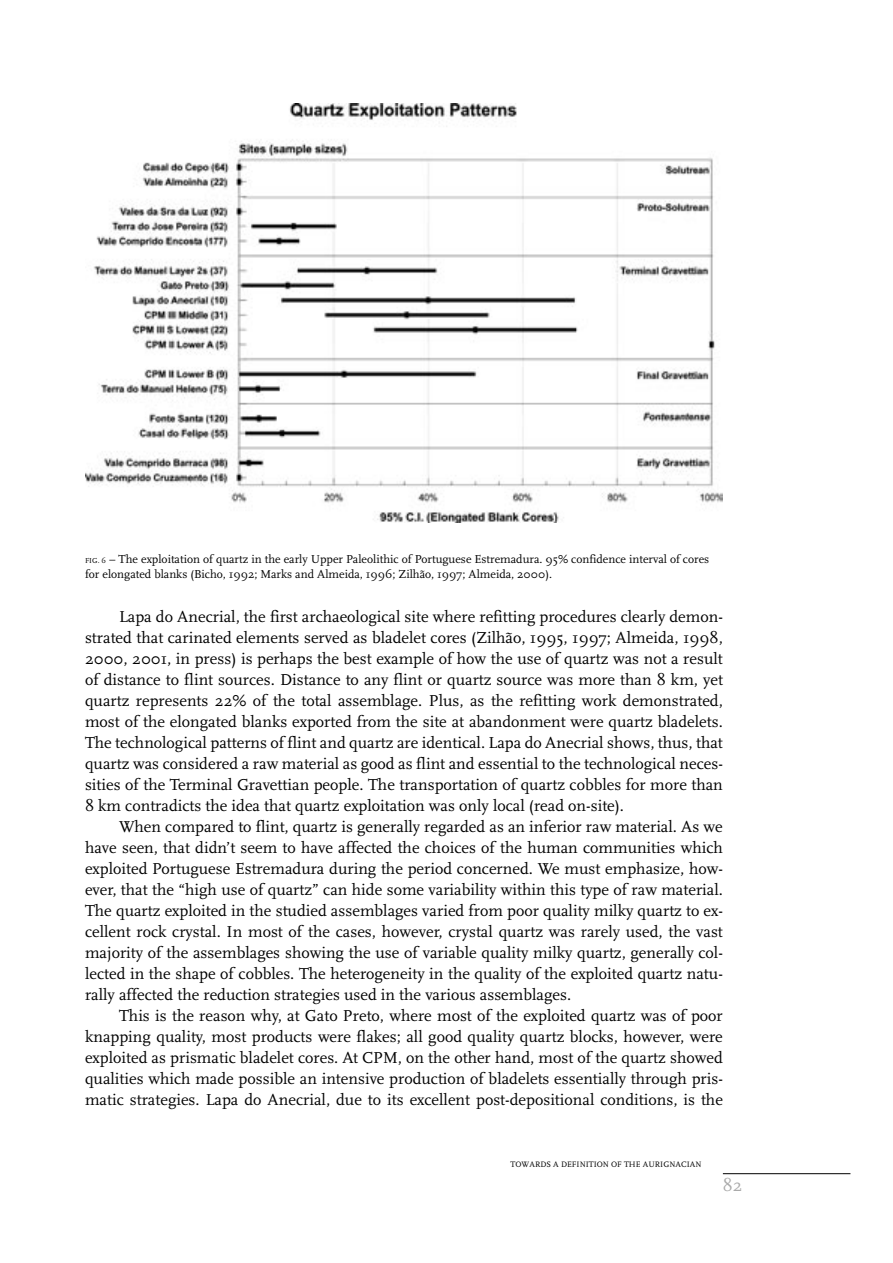
<style>
.page{position:relative;width:893px;height:1263px;background:#fff}
.page>*{position:absolute;margin:0;border:0;box-sizing:border-box;transform-origin:0 0}
.t1{font:18px "Scala";color:#aaa}
.t2{font:16.5px/21px "Scala";color:#000;text-align:justify}
.t3{font:12px/15px "Scala";color:#000}
.t4{font:8.25px "Scala";color:#000}
.s1{font-size:7.5px}
</style>
<div class="page">
<hr style="left:723px;top:1173px;width:127px;height:1px;background:#000">
<img style="left:85px;top:103px;width:638px;height:419px">
<p class="t3" style="left:85px;top:552px;width:626px"><span class="s1">FIG. 6</span> – The exploitation of quartz in the early Upper Paleolithic of Portuguese Estremadura. 95% confidence interval of cores for elongated blanks (Bicho, 1992; Marks and Almeida, 1996; Zilhão, 1997; Almeida, 2000).</p>
<p class="t2" style="left:85px;top:606px;width:639px;text-indent:34px">Lapa do Anecrial, the first archaeological site where refitting procedures clearly demon&shy;strated that carinated elements served as bladelet cores (Zilhão, 1995, 1997; Almeida, 1998, 2000, 2001, in press) is perhaps the best example of how the use of quartz was not a result of distance to flint sources. Distance to any flint or quartz source was more than 8 km, yet quartz represents 22% of the total assemblage. Plus, as the refitting work demonstrated, most of the elongated blanks exported from the site at abandonment were quartz bladelets.<br>The technological patterns of flint and quartz are identical. Lapa do Anecrial shows, thus, that quartz was considered a raw material as good as flint and essential to the technological neces&shy;sities of the Terminal Gravettian people. The transportation of quartz cobbles for more than 8 km contradicts the idea that quartz exploitation was only local (read on-site).</p>
<p class="t2" style="left:85px;top:816px;width:639px;text-indent:34px">When compared to flint, quartz is generally regarded as an inferior raw material. As we have seen, that didn’t seem to have affected the choices of the human communities which exploited Portuguese Estremadura during the period concerned. We must emphasize, how&shy;ever, that the “high use of quartz” can hide some variability within this type of raw material.<br>The quartz exploited in the studied assemblages varied from poor quality milky quartz to ex&shy;cellent rock crystal. In most of the cases, however, crystal quartz was rarely used, the vast majority of the assemblages showing the use of variable quality milky quartz, generally col&shy;lected in the shape of cobbles. The heterogeneity in the quality of the exploited quartz natu&shy;rally affected the reduction strategies used in the various assemblages.</p>
<p class="t2" style="left:85px;top:1005px;width:639px;text-indent:34px">This is the reason why, at Gato Preto, where most of the exploited quartz was of poor knapping quality, most products were flakes; all good quality quartz blocks, however, were exploited as prismatic bladelet cores. At CPM, on the other hand, most of the quartz showed qualities which made possible an intensive production of bladelets essentially through pris&shy;matic strategies. Lapa do Anecrial, due to its excellent post-depositional conditions, is the</p>
<p class="t4" style="left:510px;top:1160px;width:193px">TOWARDS A DEFINITION OF THE AURIGNACIAN</p>
<p class="t1" style="left:723px;top:1175px;width:21px">82</p>
</div>
